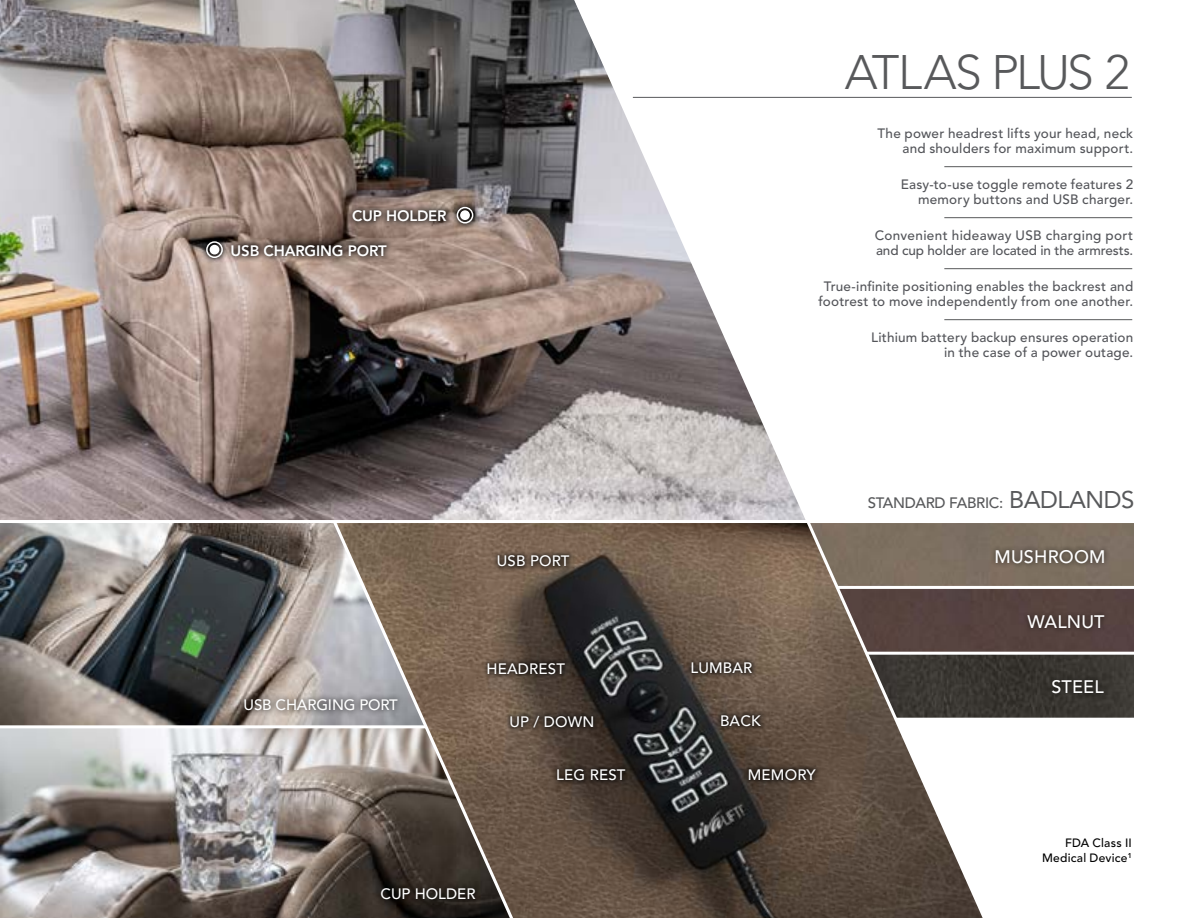
<style>
.page{position:relative;width:1188px;height:918px;background:#fff}
.page>*{position:absolute;margin:0;border:0;box-sizing:border-box;transform-origin:0 0}
.t1{font:300 48px "Avenir LT Std";letter-spacing:-.06em;color:#58595b}
.t2{font:500 18px "Avenir LT Std";letter-spacing:.01em;color:#fff}
.t3{font:500 15px "Avenir LT Std";letter-spacing:.01em;color:#fff}
.t4{font:800 15px "Avenir LT Std";letter-spacing:-.01em;color:#fff}
.t5{font:500 15px "Avenir LT Std";letter-spacing:-.02em;color:#58595b}
.t6{font:500 15px "Avenir LT Std";letter-spacing:-.01em;color:#fff}
.t7{font:500 13.5px/15px "Avenir LT Std";letter-spacing:.015em;color:#54555a;text-align:right}
.t8{font:500 12px/15px "Avenir LT Std";letter-spacing:.02em;color:#000;text-align:right}
.s1{font-weight:400;font-size:24px}
</style>
<div class="page">
<img style="left:0;top:728px;width:331px;height:190px">
<img style="left:0;top:523px;width:331px;height:202px">
<div style="left:1001px;top:523px;width:133px;height:63px;background:#7d6f61"></div>
<div style="left:1001px;top:589px;width:133px;height:63px;background:#564340"></div>
<img style="left:1001px;top:655px;width:133px;height:63px">
<img style="left:0;top:0;width:564px;height:520px">
<img style="left:528px;top:523px;width:36px;height:395px">
<svg style="left:564px;top:0;width:437px;height:918px"></svg>
<svg style="left:331px;top:518px;width:197px;height:400px;background:#7a6c60"></svg>
<div style="left:990px;top:544px;width:120px;height:25px;background:#000;opacity:.5"></div>
<div style="left:1022px;top:610px;width:88px;height:24px;background:#000;opacity:.5"></div>
<div style="left:1047px;top:675px;width:62px;height:24px;background:#312e2a"></div>
<div style="left:237px;top:693px;width:167px;height:25px;background:#000;opacity:.4"></div>
<div style="left:374px;top:881px;width:108px;height:26px;background:#000;opacity:.6"></div>
<div style="left:224px;top:237px;width:170px;height:26px;background:#000;opacity:.8"></div>
<div style="left:345px;top:203px;width:108px;height:25px;background:#000;opacity:.8"></div>
<div style="left:199px;top:234px;width:31px;height:31px;background:#000;opacity:.8"></div>
<div style="left:206px;top:241px;width:17px;height:17px;border:2px solid #fff;border-radius:50%"></div>
<div style="left:210px;top:245px;width:9px;height:10px;background:#fff;border-radius:50%"></div>
<div style="left:450px;top:200px;width:30px;height:30px;background:#000;opacity:.8"></div>
<div style="left:457px;top:207px;width:16px;height:17px;border:2px solid #fff;border-radius:50%"></div>
<div style="left:460px;top:210px;width:10px;height:10px;background:#fff;border-radius:50%"></div>
<hr style="left:0;top:520px;width:1143px;height:3px;background:#fff">
<hr style="left:0;top:725px;width:427px;height:3px;background:#fff">
<hr style="left:633px;top:97px;width:499px;height:1px;background:#58595b">
<hr style="left:944px;top:166px;width:188px;height:1px;background:#58595b">
<hr style="left:944px;top:217px;width:188px;height:1px;background:#58595b">
<hr style="left:944px;top:268px;width:188px;height:1px;background:#58595b">
<hr style="left:944px;top:319px;width:188px;height:1px;background:#58595b">
<div style="left:552px;top:763px;width:79px;height:23px;background:#000;opacity:.7"></div>
<div style="left:492px;top:549px;width:83px;height:23px;background:#000;opacity:.7"></div>
<div style="left:743px;top:763px;width:78px;height:23px;background:#000;opacity:.7"></div>
<div style="left:482px;top:657px;width:89px;height:23px;background:#000;opacity:.7"></div>
<div style="left:686px;top:657px;width:72px;height:22px;background:#000;opacity:.7"></div>
<div style="left:505px;top:710px;width:94px;height:23px;background:#000;opacity:.7"></div>
<div style="left:716px;top:709px;width:51px;height:23px;background:#000;opacity:.7"></div>
<p class="t4" style="left:352px;top:207px;width:96px">CUP HOLDER</p>
<p class="t4" style="left:231px;top:241px;width:158px">USB CHARGING PORT</p>
<h1 class="t1" style="left:845px;top:44px;width:286px">ATLAS PLUS 2</h1>
<p class="t7" style="left:878px;top:126px;width:257px">The power headrest lifts your head, neck and shoulders for maximum support.</p>
<p class="t7" style="left:901px;top:177px;width:234px">Easy-to-use toggle remote features 2 memory buttons and USB charger.</p>
<p class="t7" style="left:875px;top:228px;width:260px;text-align:left">Convenient hideaway USB charging port and cup holder are located in the armrests.</p>
<p class="t7" style="left:818px;top:279px;width:316px;text-align:center">True-infinite positioning enables the backrest and footrest to move independently from one another.</p>
<p class="t7" style="left:871px;top:330px;width:264px">Lithium battery backup ensures operation in the case of a power outage.</p>
<p class="t6" style="left:244px;top:697px;width:156px">USB CHARGING PORT</p>
<p class="t3" style="left:497px;top:552px;width:74px">USB PORT</p>
<p class="t3" style="left:486px;top:660px;width:80px">HEADREST</p>
<p class="t3" style="left:690px;top:659px;width:64px">LUMBAR</p>
<p class="t3" style="left:509px;top:713px;width:87px">UP / DOWN</p>
<p class="t3" style="left:720px;top:712px;width:42px">BACK</p>
<p class="t3" style="left:556px;top:766px;width:71px">LEG REST</p>
<p class="t3" style="left:748px;top:766px;width:69px">MEMORY</p>
<p class="t3" style="left:380px;top:886px;width:97px">CUP HOLDER</p>
<p class="t5" style="left:868px;top:494px;width:268px">STANDARD FABRIC: <span class="s1">BADLANDS</span></p>
<h2 class="t2" style="left:995px;top:546px;width:112px">MUSHROOM</h2>
<h2 class="t2" style="left:1027px;top:611px;width:79px">WALNUT</h2>
<h2 class="t2" style="left:1051px;top:676px;width:54px">STEEL</h2>
<p class="t8" style="left:1042px;top:835px;width:91px">FDA Class II<br>Medical Device<sup>1</sup></p>
</div>
